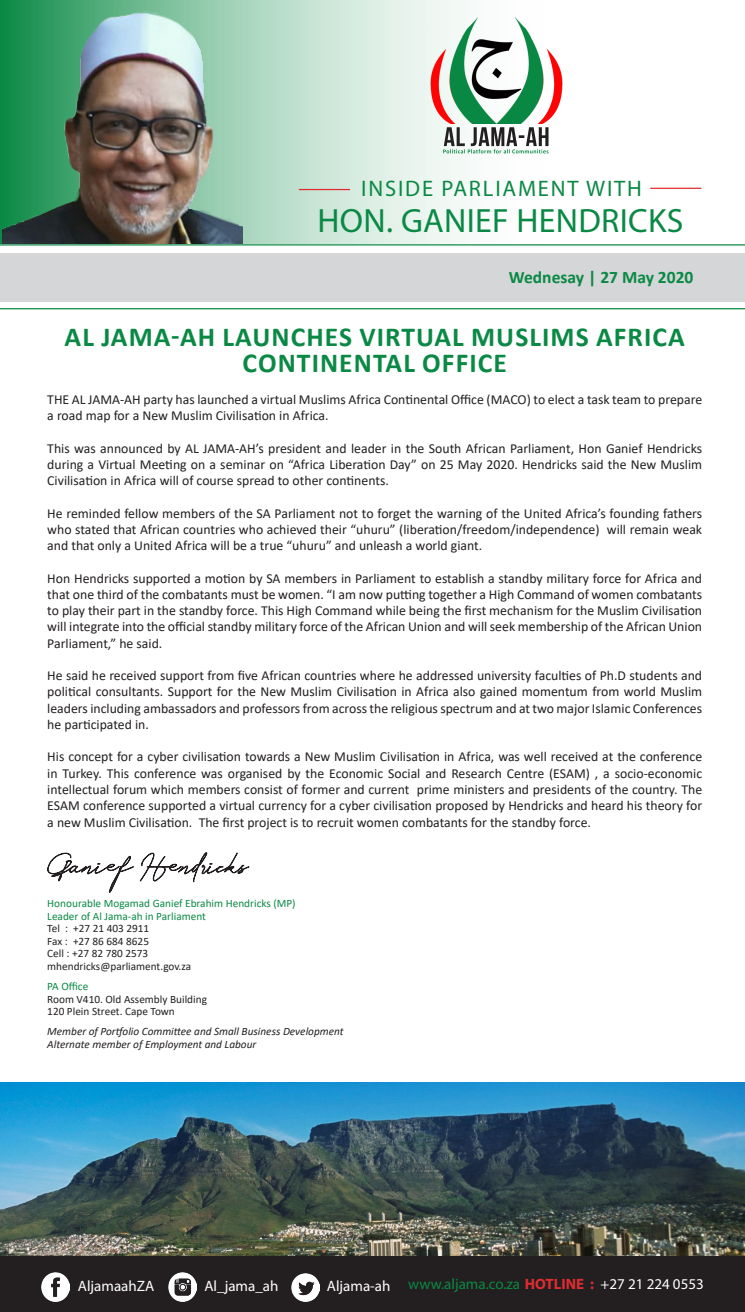
<style>
.page{position:relative;width:745px;height:1312px;background:#fff}
.page>*{position:absolute;margin:0;border:0;box-sizing:border-box;transform-origin:0 0}
.t1{font:33.75px "Myriad Pro";letter-spacing:.01em;color:#0a8944}
.t2{font:700 27.5px/26.2px "Calibri";letter-spacing:.04em;color:#0a8944;text-align:center}
.t3{font:22.5px "Myriad Pro";letter-spacing:.08em;color:#0a8944}
.t4{font:700 17.5px "Calibri";color:#0a8944}
.t5{font:15px "Myriad Pro";color:#0a8944}
.t6{font:15px "Myriad Pro";color:#fff}
.t7{font:13.75px/16.2px "Calibri";color:#231f20;text-align:justify}
.t8{font:11.25px "Calibri";color:#231f20}
.t9{font:italic 11.25px "Calibri";color:#231f20}
.t10{font:11.25px "Calibri";color:#0a8944}
.s1{font-weight:700;color:#e02c31}
.s2{color:#fff}
</style>
<div class="page">
<svg style="left:0;top:0;width:549px;height:243px"></svg>
<img style="left:3px;top:11px;width:239px;height:232px">
<hr style="left:299px;top:189px;width:51px;height:1px;background:#e02c31">
<hr style="left:650px;top:188px;width:51px;height:1px;background:#e02c31">
<div style="left:0;top:253px;width:744px;height:48px;background:#d5d6d8"></div>
<hr style="left:0;top:308px;width:744px;height:1px;background:#0a8944">
<img style="left:420px;top:17px;width:68px;height:107px">
<img style="left:488px;top:17px;width:75px;height:107px">
<svg style="left:443px;top:127px;width:105px;height:26px"></svg>
<hr style="left:0;top:244px;width:744px;height:1px;background:#0a8944">
<img style="left:0;top:1082px;width:744px;height:174px">
<div style="left:0;top:1256px;width:744px;height:55px;background:#231f20"></div>
<svg style="left:47px;top:852px;width:203px;height:41px"></svg>
<img style="left:42px;top:1272px;width:28px;height:28px">
<img style="left:168px;top:1272px;width:29px;height:28px">
<img style="left:291px;top:1273px;width:28px;height:27px">
<p class="t3" style="left:361px;top:175px;width:282px">INSIDE PARLIAMENT WITH</p>
<p class="t1" style="left:317px;top:199px;width:367px">HON. GANIEF HENDRICKS</p>
<p class="t4" style="left:508px;top:265px;width:186px">Wednesay | 27 May 2020</p>
<p class="t2" style="left:65px;top:323px;width:621px">AL JAMA-AH LAUNCHES VIRTUAL MUSLIMS AFRICA<br>CONTINENTAL OFFICE</p>
<p class="t7" style="left:47px;top:390px;width:656px">THE AL JAMA-AH party has launched a virtual Muslims Africa Continental Office (MACO) to elect a task team to prepare a road map for a New Muslim Civilisation in Africa.</p>
<p class="t7" style="left:47px;top:439px;width:656px">This was announced by AL JAMA-AH’s president and leader in the South African Parliament, Hon Ganief Hendricks during a Virtual Meeting on a seminar on “Africa Liberation Day” on 25 May 2020. Hendricks said the New Muslim Civilisation in Africa will of course spread to other continents.</p>
<p class="t7" style="left:47px;top:504px;width:656px">He reminded fellow members of the SA Parliament not to forget the warning of the United Africa’s founding fathers who stated that African countries who achieved their “uhuru” (liberation/freedom/independence) will remain weak and that only a United Africa will be a true “uhuru” and unleash a world giant.</p>
<p class="t7" style="left:47px;top:569px;width:656px">Hon Hendricks supported a motion by SA members in Parliament to establish a standby military force for Africa and that one third of the combatants must be women. “I am now putting together a High Command of women combatants to play their part in the standby force. This High Command while being the first mechanism for the Muslim Civilisation will integrate into the official standby military force of the African Union and will seek membership of the African Union Parliament,” he said.</p>
<p class="t7" style="left:47px;top:667px;width:656px">He said he received support from five African countries where he addressed university faculties of Ph.D students and political consultants. Support for the New Muslim Civilisation in Africa also gained momentum from world Muslim leaders including ambassadors and professors from across the religious spectrum and at two major Islamic Conferences he participated in.</p>
<p class="t7" style="left:47px;top:748px;width:656px">His concept for a cyber civilisation towards a New Muslim Civilisation in Africa, was well received at the conference in Turkey. This conference was organised by the Economic Social and Research Centre (ESAM) , a socio-economic intellectual forum which members consist of former and current prime ministers and presidents of the country. The ESAM conference supported a virtual currency for a cyber civilisation proposed by Hendricks and heard his theory for a new Muslim Civilisation. The first project is to recruit women combatants for the standby force.</p>
<p class="t10" style="left:47px;top:895px;width:250px">Honourable Mogamad Ganief Ebrahim Hendricks (MP)</p>
<p class="t10" style="left:47px;top:908px;width:160px">Leader of Al Jama-ah in Parliament</p>
<p class="t8" style="left:47px;top:920px;width:103px">Tel : +27 21 403 2911</p>
<p class="t8" style="left:47px;top:933px;width:103px">Fax : +27 86 684 8625</p>
<p class="t8" style="left:47px;top:945px;width:102px">Cell : +27 82 780 2573</p>
<p class="t8" style="left:47px;top:958px;width:145px">mhendricks@parliament.gov.za</p>
<p class="t10" style="left:47px;top:978px;width:42px">PA Office</p>
<p class="t8" style="left:47px;top:990px;width:161px">Room V410. Old Assembly Building</p>
<p class="t8" style="left:47px;top:1003px;width:129px">120 Plein Street. Cape Town</p>
<p class="t9" style="left:47px;top:1023px;width:297px">Member of Portfolio Committee and Small Business Development</p>
<p class="t9" style="left:47px;top:1035px;width:210px">Alternate member of Employment and Labour</p>
<p class="t6" style="left:78px;top:1275px;width:78px">AljamaahZA</p>
<p class="t6" style="left:204px;top:1275px;width:75px">Al_jama_ah</p>
<p class="t6" style="left:327px;top:1275px;width:65px">Aljama-ah</p>
<p class="t5" style="left:408px;top:1274px;width:297px">www.aljama.co.za <span class="s1">HOTLINE :</span> <span class="s2">+27 21 224 0553</span></p>
</div>
